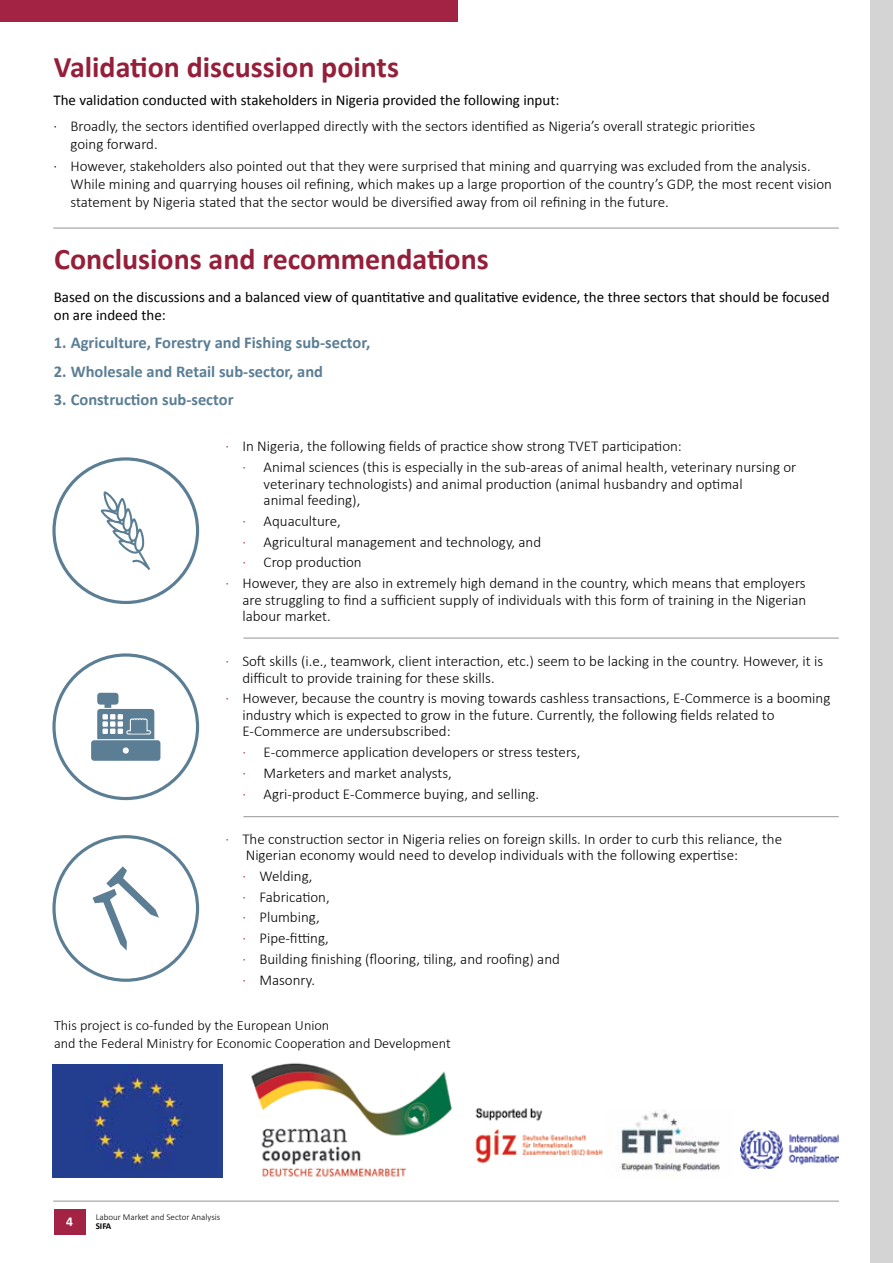
<style>
.page{position:relative;width:893px;height:1263px;background:#fff}
.page>*{position:absolute;margin:0;border:0;box-sizing:border-box;transform-origin:0 0}
.t1{font:700 30px "Calibri";color:#951f39}
.t2{font:700 16.5px "Calibri";color:#5b7e95}
.t3{font:300 15px/16.5px "Calibri";color:#000}
.t4{font:15px/18px "Calibri";color:#000}
.t5{font:300 15px "Calibri";color:#951f39}
.t6{font:300 14.25px/17.1px "Calibri";color:#000}
.t7{font:700 13.5px "Calibri";color:#fff}
.t8{font:300 9px "Calibri";color:#000}
.t9{font:700 9px "Calibri";color:#000}
</style>
<div class="page">
<div style="left:870px;top:0;width:23px;height:1263px;background:#d4d4d4"></div>
<div style="left:0;top:0;width:457px;height:21px;background:#a22344"></div>
<div style="left:52px;top:457px;width:147px;height:147px;border:3px solid #5b7e95;border-radius:50%"></div>
<hr style="left:53px;top:228px;width:786px;height:1px;background:#939598">
<hr style="left:53px;top:1201px;width:786px;height:1px;background:#939598">
<hr style="left:243px;top:638px;width:596px;height:1px;background:#939598">
<hr style="left:243px;top:816px;width:596px;height:1px;background:#939598">
<div style="left:52px;top:653px;width:147px;height:147px;border:3px solid #5b7e95;border-radius:50%"></div>
<div style="left:52px;top:835px;width:147px;height:147px;border:3px solid #5b7e95;border-radius:50%"></div>
<div style="left:54px;top:1209px;width:31px;height:26px;background:#a22344"></div>
<svg style="left:93px;top:866px;width:66px;height:84px"></svg>
<svg style="left:91px;top:693px;width:69px;height:68px"></svg>
<svg style="left:101px;top:491px;width:49px;height:79px"></svg>
<img style="left:250px;top:1063px;width:353px;height:114px">
<img style="left:53px;top:1064px;width:169px;height:113px">
<img style="left:616px;top:1111px;width:104px;height:61px">
<img style="left:741px;top:1130px;width:98px;height:38px">
<h1 class="t1" style="left:54px;top:45px;width:347px">Validation discussion points</h1>
<p class="t4" style="left:53px;top:90px;width:507px">The validation conducted with stakeholders in Nigeria provided the following input:</p>
<p class="t3" style="left:70px;top:118px;width:686px">Broadly, the sectors identified overlapped directly with the sectors identified as Nigeria s’ overall strategic priorities</p>
<p class="t3" style="left:53px;top:118px;width:5px">·</p>
<p class="t3" style="left:53px;top:158px;width:5px">·</p>
<p class="t3" style="left:70px;top:133px;width:742px;line-height:22.2px">going forward.<br>However, stakeholders also pointed out that they were surprised that mining and quarrying was excluded from the analysis.</p>
<p class="t3" style="left:70px;top:175px;width:763px;line-height:18px">While mining and quarrying houses oil refining, which makes up a large proportion of the country s’ GDP, the most recent vision statement by Nigeria stated that the sector would be diversified away from oil refining in the future.</p>
<h1 class="t1" style="left:54px;top:238px;width:436px">Conclusions and recommendations</h1>
<p class="t4" style="left:54px;top:287px;width:777px">Based on the discussions and a balanced view of quantitative and qualitative evidence, the three sectors that should be focused on are indeed the:</p>
<p class="t2" style="left:54px;top:331px;width:318px">1. Agriculture, Forestry and Fishing sub-sector,</p>
<p class="t2" style="left:54px;top:359px;width:271px">2. Wholesale and Retail sub-sector, and</p>
<p class="t2" style="left:54px;top:388px;width:181px">3. Construction sub-sector</p>
<p class="t3" style="left:242px;top:438px;width:441px">In Nigeria, the following fields of practice show strong TVET participation:</p>
<p class="t5" style="left:225px;top:437px;width:5px">·</p>
<p class="t5" style="left:225px;top:574px;width:5px">·</p>
<p class="t5" style="left:225px;top:652px;width:5px">·</p>
<p class="t5" style="left:225px;top:689px;width:5px">·</p>
<p class="t5" style="left:225px;top:829px;width:5px">·</p>
<p class="t5" style="left:242px;top:458px;width:5px">·</p>
<p class="t5" style="left:242px;top:512px;width:5px">·</p>
<p class="t5" style="left:242px;top:532px;width:5px">·</p>
<p class="t3" style="left:264px;top:459px;width:534px">Animal sciences (this is especially in the sub-areas of animal health, veterinary nursing or</p>
<p class="t3" style="left:264px;top:475px;width:480px">veterinary technologists) and animal production (animal husbandry and optimal animal feeding ,(</p>
<p class="t3" style="left:264px;top:513px;width:79px">Aquaculture,</p>
<p class="t3" style="left:264px;top:533px;width:279px">Agricultural management and technology, and</p>
<p class="t3" style="left:264px;top:554px;width:100px">Crop production</p>
<p class="t5" style="left:242px;top:553px;width:5px">·</p>
<p class="t3" style="left:242px;top:575px;width:565px">However, they are also in extremely high demand in the country, which means that employers</p>
<p class="t3" style="left:242px;top:591px;width:565px">are struggling to find a sufficient supply of individuals with this form of training in the Nigerian labour market.</p>
<p class="t3" style="left:242px;top:653px;width:582px">Soft skills e.i( ., teamwork, client interaction, etc ) . seem to be lacking in the country. However isit,</p>
<p class="t3" style="left:242px;top:667px;width:589px;line-height:20.7px">difficult to provide training for these skills.<br>However, because the country is moving towards cashless transactions -E, Commerce is a booming</p>
<p class="t3" style="left:242px;top:706px;width:534px">industry which is expected to grow in the future. Currently, the following fields related to -E Commerce are undersubscribed:</p>
<p class="t3" style="left:264px;top:744px;width:318px">-E commerce application developers or stress testers,</p>
<p class="t5" style="left:242px;top:743px;width:5px">·</p>
<p class="t5" style="left:242px;top:763px;width:5px">·</p>
<p class="t3" style="left:264px;top:764px;width:190px">Marketers and market analysts,</p>
<p class="t3" style="left:264px;top:785px;width:277px">Agri-product -E Commerce buying, and selling.</p>
<p class="t5" style="left:242px;top:784px;width:5px">·</p>
<p class="t3" style="left:242px;top:830px;width:541px">The construction sector in Nigeria relies on foreign skills In. order to curb this reliance, the</p>
<p class="t3" style="left:259px;top:844px;width:480px;line-height:20.7px;text-indent:-14px">Nigerian economy would need to develop individuals with the following expertise:<br>Welding,</p>
<p class="t5" style="left:242px;top:866px;width:5px">·</p>
<p class="t5" style="left:242px;top:887px;width:5px">·</p>
<p class="t3" style="left:259px;top:888px;width:72px">Fabrication,</p>
<p class="t5" style="left:242px;top:908px;width:5px">·</p>
<p class="t3" style="left:259px;top:909px;width:62px">Plumbing,</p>
<p class="t5" style="left:242px;top:929px;width:5px">·</p>
<p class="t3" style="left:259px;top:930px;width:71px">Pipe-fitting,</p>
<p class="t5" style="left:242px;top:949px;width:5px">·</p>
<p class="t3" style="left:259px;top:950px;width:302px">Building finishing (flooring, tiling, and roofing) and</p>
<p class="t5" style="left:242px;top:970px;width:5px">·</p>
<p class="t3" style="left:259px;top:971px;width:57px">Masonry.</p>
<p class="t6" style="left:54px;top:1017px;width:398px">This project is co-funded by the European Union<br>and the Federal Ministry for Economic Cooperation and Development</p>
<p class="t7" style="left:66px;top:1212px;width:8px">4</p>
<p class="t8" style="left:96px;top:1211px;width:126px">Labour Market and Sector Analysis</p>
<p class="t9" style="left:96px;top:1220px;width:17px">SIFA</p>
</div>
